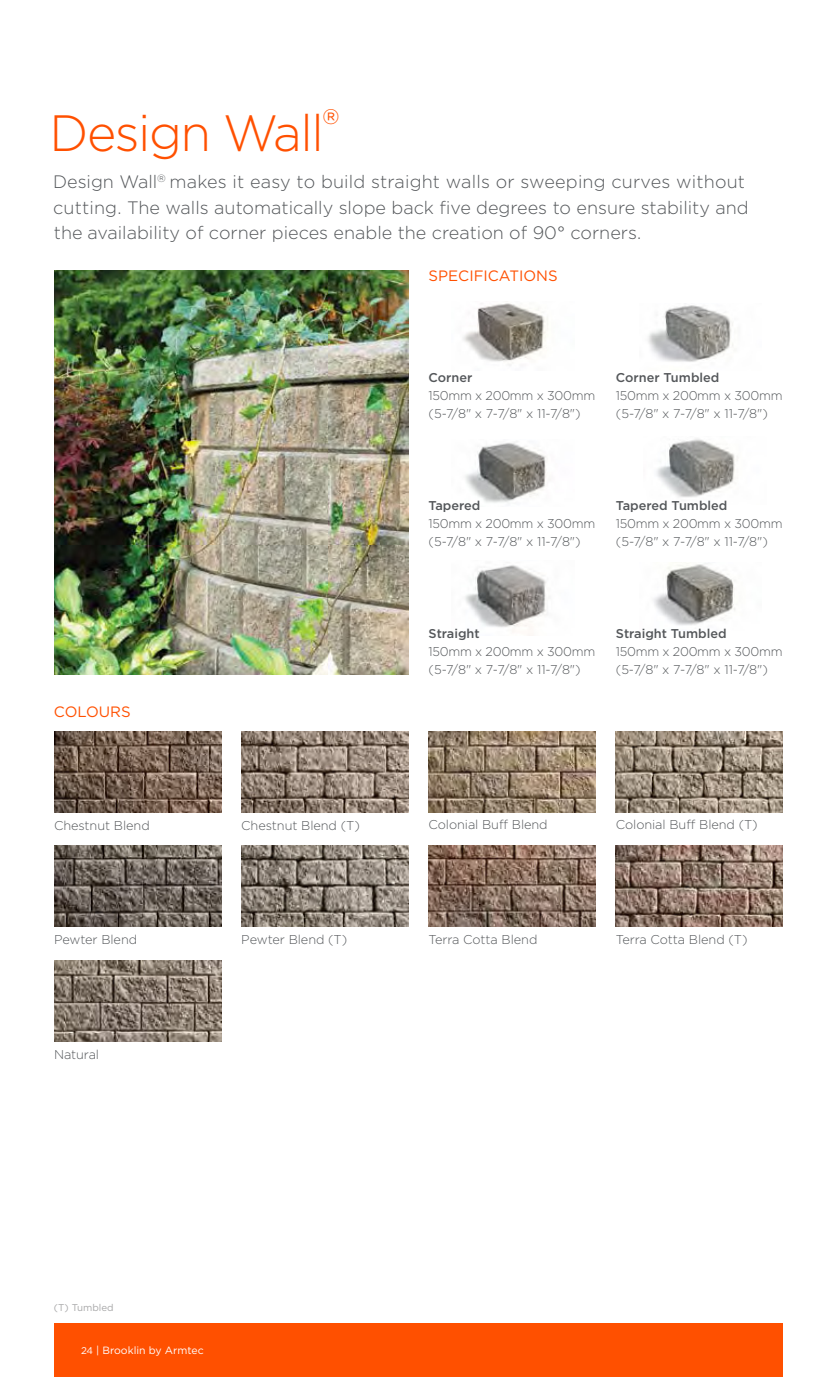
<style>
.page{position:relative;width:837px;height:1377px;background:#fff}
.page>*{position:absolute;margin:0;border:0;box-sizing:border-box;transform-origin:0 0}
.t1{font:300 51px "Gotham";letter-spacing:-.03em;color:#ff5000}
.t2{font:21px "Gotham";color:#ff5000}
.t3{font:300 18px/25.5px "Gotham";color:#54575a}
.t4{font:15px "Gotham";color:#ff5000}
.t5{font:300 12.75px/18px "Gotham";letter-spacing:-.01em;color:#54575a}
.t6{font:10.5px "Gotham";color:#fff}
.t7{font:9.75px "Gotham";color:#a7a7a8}
.s1{font-weight:500}
.s2{font-size:9.75px}
</style>
<div class="page">
<img style="left:653px;top:563px;width:83px;height:63px">
<img style="left:465px;top:565px;width:85px;height:67px">
<img style="left:463px;top:303px;width:85px;height:63px">
<img style="left:241px;top:846px;width:167px;height:81px">
<img style="left:54px;top:731px;width:167px;height:81px">
<img style="left:241px;top:731px;width:167px;height:81px">
<img style="left:616px;top:846px;width:167px;height:81px">
<img style="left:429px;top:846px;width:167px;height:81px">
<img style="left:429px;top:731px;width:167px;height:81px">
<img style="left:54px;top:961px;width:167px;height:81px">
<img style="left:648px;top:305px;width:85px;height:57px">
<img style="left:465px;top:441px;width:81px;height:62px">
<img style="left:656px;top:438px;width:82px;height:59px">
<div style="left:54px;top:1323px;width:729px;height:54px;background:#ff5000"></div>
<img style="left:54px;top:846px;width:167px;height:81px">
<img style="left:616px;top:731px;width:167px;height:81px">
<img style="left:54px;top:270px;width:354px;height:405px">
<p class="t1" style="left:50px;top:105px;width:276px">Design Wall</p>
<p class="t2" style="left:322px;top:105px;width:19px">®</p>
<p class="t3" style="left:53px;top:169px;width:697px">Design Wall<sup>®</sup> makes it easy to build straight walls or sweeping curves without cutting. The walls automatically slope back five degrees to ensure stability and the availability of corner pieces enable the creation of 90° corners.</p>
<p class="t4" style="left:429px;top:267px;width:131px">SPECIFICATIONS</p>
<p class="t5" style="left:429px;top:368px;width:168px"><span class="s1">Corner<br></span>150mm x 200mm x 300mm (5-7/8" x 7-7/8" x 11-7/8")</p>
<p class="t5" style="left:616px;top:368px;width:168px"><span class="s1">Corner Tumbled<br></span>150mm x 200mm x 300mm (5-7/8" x 7-7/8" x 11-7/8")</p>
<p class="t5" style="left:429px;top:496px;width:168px"><span class="s1">Tapered<br></span>150mm x 200mm x 300mm (5-7/8" x 7-7/8" x 11-7/8")</p>
<p class="t5" style="left:616px;top:496px;width:168px"><span class="s1">Tapered Tumbled<br></span>150mm x 200mm x 300mm (5-7/8" x 7-7/8" x 11-7/8")</p>
<p class="t4" style="left:54px;top:703px;width:78px">COLOURS</p>
<p class="t5" style="left:54px;top:816px;width:97px">Chestnut Blend</p>
<p class="t5" style="left:241px;top:816px;width:120px">Chestnut Blend (T)</p>
<p class="t5" style="left:54px;top:930px;width:85px">Pewter Blend</p>
<p class="t5" style="left:241px;top:930px;width:107px">Pewter Blend (T)</p>
<p class="t5" style="left:54px;top:1045px;width:47px">Natural</p>
<p class="t5" style="left:429px;top:625px;width:168px"><span class="s1">Straight<br></span>150mm x 200mm x 300mm (5-7/8" x 7-7/8" x 11-7/8")</p>
<p class="t5" style="left:616px;top:625px;width:168px"><span class="s1">Straight Tumbled<br></span>150mm x 200mm x 300mm (5-7/8" x 7-7/8" x 11-7/8")</p>
<p class="t5" style="left:429px;top:816px;width:121px">Colonial Buff Blend</p>
<p class="t5" style="left:616px;top:816px;width:143px">Colonial Buff Blend (T)</p>
<p class="t5" style="left:429px;top:930px;width:110px">Terra Cotta Blend</p>
<p class="t5" style="left:616px;top:930px;width:133px">Terra Cotta Blend (T)</p>
<p class="t7" style="left:54px;top:1302px;width:61px">(T) Tumbled</p>
<p class="t6" style="left:81px;top:1345px;width:124px"><span class="s2">24</span> | Brooklin by Armtec</p>
</div>
